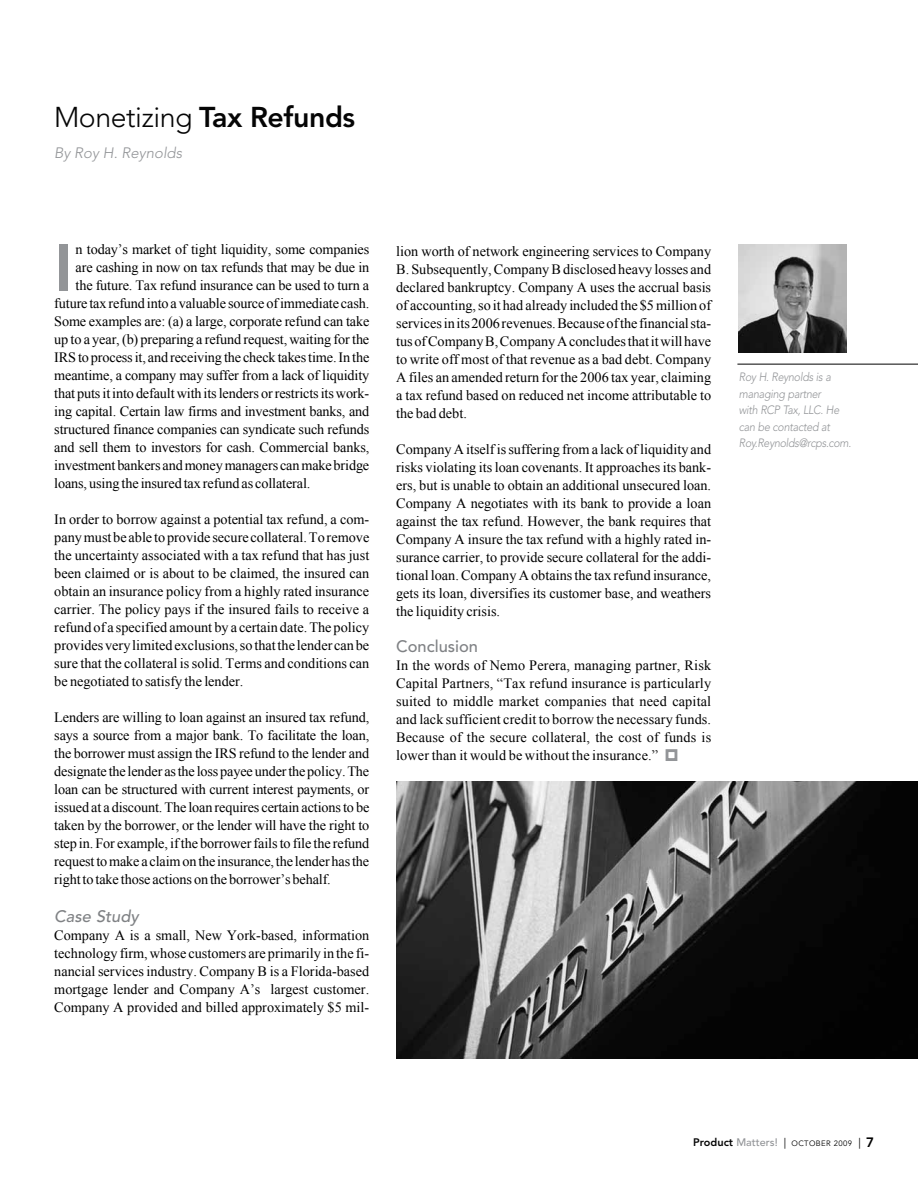
<style>
.page{position:relative;width:918px;height:1188px;background:#fff}
.page>*{position:absolute;margin:0;border:0;box-sizing:border-box;transform-origin:0 0}
.t1{font:800 65.1px "Avenir";color:#939598}
.t2{font:300 28.5px "Avenir";letter-spacing:-.015em;color:#050505}
.t3{font:500 16.5px "Avenir";color:#808285}
.t4{font:italic 500 16.5px "Avenir";color:#808285}
.t5{font:italic 300 15px "Avenir";color:#939598}
.t6{font:14.25px/18px "Times New Roman";letter-spacing:-.01em;color:#000;text-align:justify}
.t7{font:italic 300 12px/16.5px "Avenir";letter-spacing:-.025em;color:#939598;scale:.9 1}
.t8{font:7.8px "Avenir";letter-spacing:.05em;color:#000}
.s1{font-weight:800}
.s2{font-weight:800;font-size:10.8px;color:#050505}
.s3{font-weight:500;font-size:10.8px;color:#939598}
.s4{font-size:10.8px}
.s5{font-weight:800;font-size:13.5px}
</style>
<div class="page">
<img style="left:396px;top:782px;width:522px;height:277px">
<img style="left:738px;top:245px;width:108px;height:108px">
<hr style="left:737px;top:364px;width:181px;height:1px;background:#000">
<svg style="left:665px;top:749px;width:13px;height:12px"></svg>
<h2 class="t2" style="left:54px;top:101px;width:303px">Monetizing <span class="s1">Tax Refunds</span></h2>
<p class="t5" style="left:54px;top:144px;width:130px">By Roy H. Reynolds</p>
<h1 class="t1" style="left:54px;top:229px;width:20px">I</h1>
<p class="t6" style="left:76px;top:240px;width:295px">n today’s market of tight liquidity, some companies</p>
<p class="t6" style="left:76px;top:258px;width:295px">are cashing in now on tax refunds that may be due in</p>
<p class="t6" style="left:76px;top:276px;width:295px">the future. Tax refund insurance can be used to turn a</p>
<p class="t6" style="left:54px;top:294px;width:317px">future tax refund into a valuable source of immediate cash.</p>
<p class="t6" style="left:54px;top:312px;width:317px">Some examples are: (a) a large, corporate refund can take</p>
<p class="t6" style="left:54px;top:330px;width:317px">up to a year, (b) preparing a refund request, waiting for the</p>
<p class="t6" style="left:54px;top:348px;width:317px">IRS to process it, and receiving the check takes time. In the</p>
<p class="t6" style="left:54px;top:366px;width:317px">meantime, a company may suffer from a lack of liquidity</p>
<p class="t6" style="left:54px;top:384px;width:316px">that puts it into default with its lenders or restricts its work-</p>
<p class="t6" style="left:54px;top:402px;width:317px">ing capital. Certain law firms and investment banks, and</p>
<p class="t6" style="left:54px;top:420px;width:317px">structured finance companies can syndicate such refunds</p>
<p class="t6" style="left:54px;top:438px;width:317px">and sell them to investors for cash. Commercial banks,</p>
<p class="t6" style="left:54px;top:456px;width:317px">investment bankers and money managers can make bridge</p>
<p class="t6" style="left:54px;top:474px;width:258px">loans, using the insured tax refund as collateral.</p>
<p class="t6" style="left:54px;top:510px;width:317px">In order to borrow against a potential tax refund, a com&shy;pany must be able to provide secure collateral. To remove the uncertainty associated with a tax refund that has just been claimed or is about to be claimed, the insured can obtain an insurance policy from a highly rated insurance carrier. The policy pays if the insured fails to receive a refund of a specified amount by a certain date. The policy provides very limited exclusions, so that the lender can be sure that the collateral is solid. Terms and conditions can be negotiated to satisfy the lender.</p>
<p class="t6" style="left:54px;top:708px;width:317px">Lenders are willing to loan against an insured tax refund, says a source from a major bank. To facilitate the loan, the borrower must assign the IRS refund to the lender and designate the lender as the loss payee under the policy. The loan can be structured with current interest payments, or issued at a discount. The loan requires certain actions to be taken by the borrower, or the lender will have the right to step in. For example, if the borrower fails to file the refund request to make a claim on the insurance, the lender has the right to take those actions on the borrower’s behalf.</p>
<p class="t4" style="left:54px;top:907px;width:86px">Case Study</p>
<p class="t6" style="left:54px;top:926px;width:317px">Company A is a small, New York-based, information technology firm, whose customers are primarily in the fi&shy;nancial services industry. Company B is a Florida-based mortgage lender and Company A’s largest customer.<br>Company A provided and billed approximately $5 mil-</p>
<p class="t6" style="left:396px;top:242px;width:317px">lion worth of network engineering services to Company B. Subsequently, Company B disclosed heavy losses and declared bankruptcy. Company A uses the accrual basis of accounting, so it had already included the $5 million of services in its 2006 revenues. Because of the financial sta&shy;tus of Company B, Company A concludes that it will have to write off most of that revenue as a bad debt. Company A files an amended return for the 2006 tax year, claiming a tax refund based on reduced net income attributable to the bad debt.</p>
<p class="t6" style="left:396px;top:440px;width:317px">Company A itself is suffering from a lack of liquidity and risks violating its loan covenants. It approaches its bank&shy;ers, but is unable to obtain an additional unsecured loan.<br>Company A negotiates with its bank to provide a loan against the tax refund. However, the bank requires that Company A insure the tax refund with a highly rated in&shy;surance carrier, to provide secure collateral for the addi&shy;tional loan. Company A obtains the tax refund insurance, gets its loan, diversifies its customer base, and weathers the liquidity crisis.</p>
<p class="t3" style="left:396px;top:637px;width:83px">Conclusion</p>
<p class="t6" style="left:396px;top:656px;width:317px">In the words of Nemo Perera, managing partner, Risk Capital Partners, “Tax refund insurance is particularly suited to middle market companies that need capital and lack sufficient credit to borrow the necessary funds.<br>Because of the secure collateral, the cost of funds is lower than it would be without the insurance.”</p>
<p class="t7" style="left:739px;top:369px;width:126px">Roy H. Reynolds is a managing partner<br>with RCP Tax, LLC. He can be contacted at<br>Roy.Reynolds@rcps.com.</p>
<p class="t8" style="left:693px;top:1138px;width:182px"><span class="s2">Product</span> <span class="s3">Matters!</span> <span class="s4">|</span> OCTOBER 2009 <span class="s4">|</span> <span class="s5">7</span></p>
</div>
